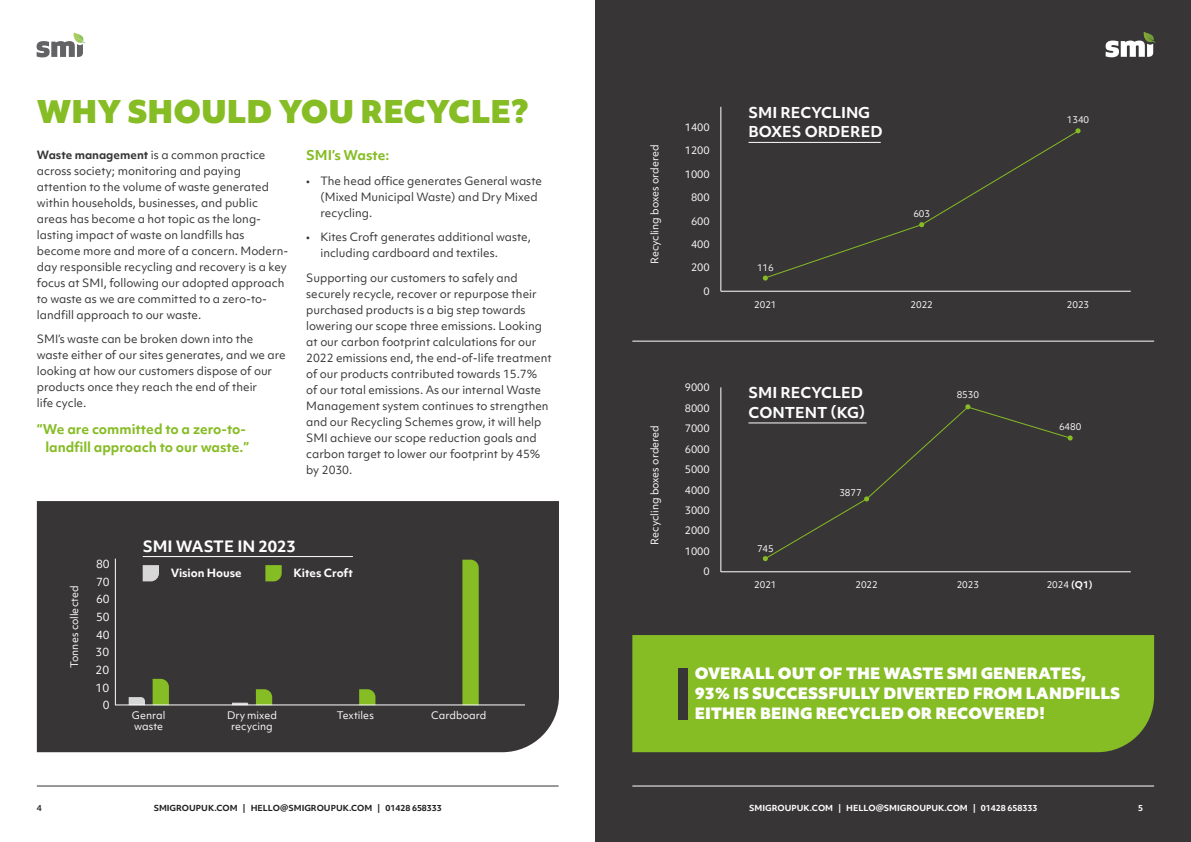
<style>
.page{position:relative;width:1191px;height:842px;background:#fff}
.page>*{position:absolute;margin:0;border:0;box-sizing:border-box;transform-origin:0 0}
.t1{font:900 30px "Objektiv Mk 1";color:#86bc24}
.t2{font:900 15px/20px "Objektiv Mk 1";color:#fff}
.t3{font:700 15px "Objektiv Mk 1";color:#fff}
.t4{font:700 14.4px/19.2px "Objektiv Mk 1";color:#fff}
.Subheading{font:700 13px/18px "Objektiv Mk 1";color:#86bc24;text-align:right}
.Body_on_white{font:11px/16px "Objektiv Mk 1";color:#373536}
.t5{font:700 10.9px "Objektiv Mk 1";color:#fff}
.t6{font:10.9px "Objektiv Mk 1";color:#fff}
.t7{font:10px/11px "Objektiv Mk 1";color:#fff;text-align:center}
.t8{font:9px "Objektiv Mk 1";color:#fff}
.t9{font:700 8px "Objektiv Mk 1";color:#fff}
.t10{font:700 8px "Objektiv Mk 1";color:#231f20}
.t11{font:700 8px "Objektiv Mk 1";color:#373536}
.s1{font-weight:700}
</style>
<div class="page">
<div style="left:595px;top:0;width:596px;height:842px;background:#373536"></div>
<svg style="left:1105px;top:32px;width:51px;height:26px"></svg>
<hr style="left:632px;top:786px;width:522px;height:1px;background:#fff">
<svg style="left:36px;top:32px;width:49px;height:26px"></svg>
<hr style="left:37px;top:786px;width:521px;height:1px;background:#373536">
<div style="left:37px;top:501px;width:522px;height:251px;background:#373536"></div>
<div style="left:632px;top:635px;width:522px;height:117px;background:#86bc24"></div>
<div style="left:678px;top:668px;width:10px;height:51px;background:#373536"></div>
<svg style="left:153px;top:679px;width:16px;height:26px"></svg>
<svg style="left:256px;top:689px;width:16px;height:16px"></svg>
<svg style="left:359px;top:689px;width:16px;height:16px"></svg>
<svg style="left:462px;top:560px;width:17px;height:145px;background:#82b625"></svg>
<svg style="left:129px;top:697px;width:16px;height:8px"></svg>
<svg style="left:232px;top:703px;width:16px;height:2px"></svg>
<hr style="left:115px;top:705px;width:410px;height:1px;background:#fff">
<hr style="left:115px;top:559px;width:1px;height:146px;background:#fff">
<hr style="left:143px;top:556px;width:210px;height:1px;background:#fff">
<svg style="left:143px;top:565px;width:16px;height:16px"></svg>
<svg style="left:265px;top:565px;width:17px;height:16px"></svg>
<hr style="left:721px;top:291px;width:409px;height:1px;background:#fff">
<hr style="left:721px;top:571px;width:409px;height:1px;background:#fff">
<hr style="left:720px;top:107px;width:1px;height:184px;background:#fff">
<hr style="left:720px;top:387px;width:1px;height:185px;background:#fff">
<hr style="left:748px;top:142px;width:132px;height:1px;background:#fff">
<hr style="left:748px;top:423px;width:118px;height:1px;background:#fff">
<svg style="left:764px;top:132px;width:314px;height:146px"></svg>
<svg style="left:763px;top:275px;width:5px;height:6px"></svg>
<svg style="left:763px;top:556px;width:5px;height:5px"></svg>
<svg style="left:919px;top:222px;width:5px;height:5px"></svg>
<svg style="left:1075px;top:128px;width:5px;height:5px"></svg>
<hr style="left:632px;top:341px;width:522px;height:1px;background:#fff">
<svg style="left:764px;top:406px;width:306px;height:153px"></svg>
<p class="t1" style="left:37px;top:90px;width:493px">WHY SHOULD YOU RECYCLE?</p>
<p class="Subheading" style="left:306px;top:146px;width:85px">SMI’s Waste:</p>
<p class="Body_on_white" style="left:320px;top:173px;width:223px;text-indent:-14px">• The head office generates General waste (Mixed Municipal Waste) and Dry Mixed recycling.</p>
<p class="Body_on_white" style="left:320px;top:229px;width:212px;text-indent:-14px">• Kites Croft generates additional waste, including cardboard and textiles.</p>
<p class="Body_on_white" style="left:306px;top:270px;width:247px">Supporting our customers to safely and securely recycle, recover or repurpose their purchased products is a big step towards lowering our scope three emissions. Looking at our carbon footprint calculations for our 2022 emissions end, the end-of-life treatment of our products contributed towards 15.7%<br>of our total emissions. As our internal Waste Management system continues to strengthen and our Recycling Schemes grow, it will help SMI achieve our scope reduction goals and carbon target to lower our footprint by 45% by 2030.</p>
<p class="t4" style="left:748px;top:102px;width:136px">SMI RECYCLING<br>BOXES ORDERED</p>
<p class="t8" style="left:1066px;top:114px;width:24px">1340</p>
<p class="t7" style="left:685px;top:122px;width:26px">1400</p>
<p class="t7" style="left:649px;top:264px;width:121px;rotate:-90deg">Recycling boxes ordered</p>
<p class="t7" style="left:685px;top:145px;width:26px">1200</p>
<p class="Body_on_white" style="left:37px;top:147px;width:253px"><span class="s1">Waste management</span> is a common practice across society; monitoring and paying attention to the volume of waste generated within households, businesses, and public areas has become a hot topic as the long&shy;lasting impact of waste on landfills has become more and more of a concern. Modern&shy;day responsible recycling and recovery is a key focus at SMI, following our adopted approach to waste as we are committed to a zero-to&shy;landfill approach to our waste.</p>
<p class="Body_on_white" style="left:37px;top:331px;width:250px">SMI’s waste can be broken down into the waste either of our sites generates, and we are looking at how our customers dispose of our products once they reach the end of their<br>life cycle.</p>
<p class="Subheading" style="left:37px;top:420px;width:214px">“We are committed to a zero-to&shy;landfill approach to our waste.”</p>
<p class="t7" style="left:685px;top:169px;width:26px">1000</p>
<p class="t7" style="left:691px;top:192px;width:20px">800</p>
<p class="t8" style="left:913px;top:207px;width:18px">603</p>
<p class="t7" style="left:691px;top:215px;width:20px">600</p>
<p class="t7" style="left:691px;top:239px;width:20px">400</p>
<p class="t7" style="left:691px;top:262px;width:20px">200</p>
<p class="t8" style="left:757px;top:261px;width:18px">116</p>
<p class="t7" style="left:703px;top:286px;width:8px">0</p>
<p class="t8" style="left:754px;top:298px;width:24px">2021</p>
<p class="t8" style="left:910px;top:298px;width:24px">2022</p>
<p class="t8" style="left:1066px;top:298px;width:24px">2023</p>
<p class="t7" style="left:685px;top:382px;width:26px">9000</p>
<p class="t4" style="left:748px;top:383px;width:118px">SMI RECYCLED<br>CONTENT (KG)</p>
<p class="t8" style="left:956px;top:388px;width:24px">8530</p>
<p class="t7" style="left:685px;top:402px;width:26px">8000</p>
<p class="t8" style="left:1059px;top:420px;width:24px">6480</p>
<p class="t7" style="left:685px;top:423px;width:26px">7000</p>
<p class="t7" style="left:649px;top:545px;width:121px;rotate:-90deg">Recycling boxes ordered</p>
<p class="t7" style="left:685px;top:443px;width:26px">6000</p>
<p class="t7" style="left:685px;top:464px;width:26px">5000</p>
<p class="t7" style="left:685px;top:484px;width:26px">4000</p>
<p class="t8" style="left:839px;top:487px;width:24px">3877</p>
<p class="t7" style="left:685px;top:505px;width:26px">3000</p>
<p class="t7" style="left:685px;top:525px;width:26px">2000</p>
<p class="t3" style="left:143px;top:535px;width:155px">SMI WASTE IN 2023</p>
<p class="t5" style="left:171px;top:566px;width:73px">Vision House</p>
<p class="t5" style="left:293px;top:566px;width:61px">Kites Croft</p>
<p class="t8" style="left:757px;top:542px;width:18px">745</p>
<p class="t7" style="left:685px;top:546px;width:26px">1000</p>
<p class="t6" style="left:96px;top:556px;width:15px">80</p>
<p class="t7" style="left:703px;top:566px;width:8px">0</p>
<p class="t6" style="left:96px;top:574px;width:15px">70</p>
<p class="t6" style="left:96px;top:592px;width:15px">60</p>
<p class="t8" style="left:1046px;top:579px;width:47px">2024 <span class="s1">(Q1)</span></p>
<p class="t8" style="left:754px;top:579px;width:24px">2021</p>
<p class="t8" style="left:855px;top:579px;width:24px">2022</p>
<p class="t8" style="left:956px;top:579px;width:24px">2023</p>
<p class="t7" style="left:69px;top:668px;width:84px;rotate:-90deg">Tonnes collected</p>
<p class="t6" style="left:96px;top:609px;width:15px">50</p>
<p class="t6" style="left:96px;top:627px;width:15px">40</p>
<p class="t6" style="left:96px;top:645px;width:15px">30</p>
<p class="t6" style="left:96px;top:662px;width:15px">20</p>
<p class="t6" style="left:96px;top:680px;width:15px">10</p>
<p class="t2" style="left:694px;top:663px;width:427px">OVERALL OUT OF THE WASTE SMI GENERATES,<br>93% IS SUCCESSFULLY DIVERTED FROM LANDFILLS</p>
<p class="t6" style="left:103px;top:698px;width:8px">0</p>
<p class="t7" style="left:132px;top:710px;width:35px">Genral</p>
<p class="t2" style="left:694px;top:703px;width:352px">EITHER BEING RECYCLED OR RECOVERED!</p>
<p class="t7" style="left:134px;top:721px;width:30px">waste</p>
<p class="t7" style="left:227px;top:710px;width:52px">Dry mixed recycing</p>
<p class="t7" style="left:337px;top:710px;width:38px">Textiles</p>
<p class="t7" style="left:431px;top:710px;width:56px">Cardboard</p>
<p class="t11" style="left:37px;top:802px;width:6px">4</p>
<p class="t9" style="left:749px;top:802px;width:290px">SMIGROUPUK.COM | HELLO@SMIGROUPUK.COM | 01428 658333</p>
<p class="t10" style="left:154px;top:802px;width:290px">SMIGROUPUK.COM | HELLO@SMIGROUPUK.COM | 01428 658333</p>
<p class="t9" style="left:1138px;top:802px;width:6px">5</p>
</div>
